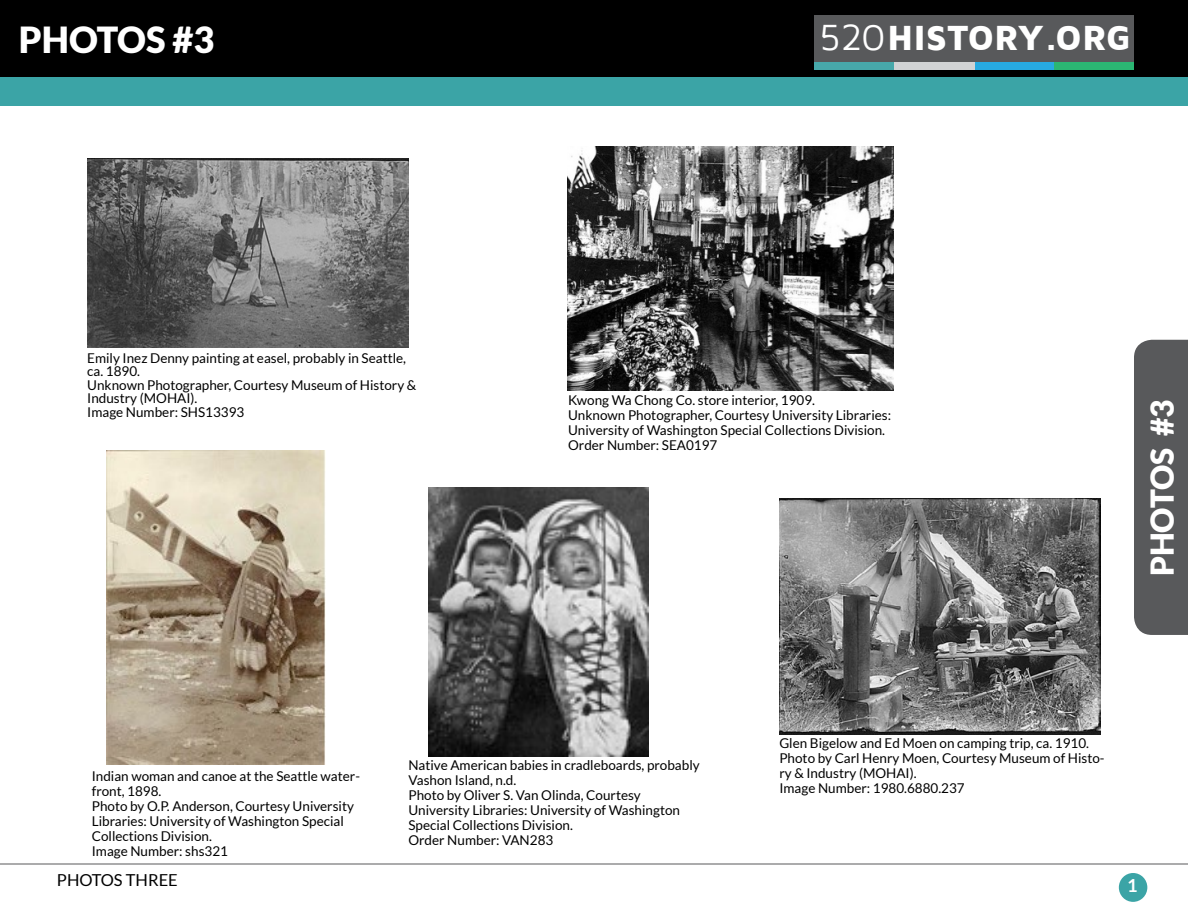
<style>
.page{position:relative;width:1188px;height:918px;background:#fff}
.page>*{position:absolute;margin:0;border:0;box-sizing:border-box;transform-origin:0 0}
.t1{font:900 36px "Lato";color:#fff}
.t2{font:900 35.85px "Maven Pro";color:#fff}
.t3{font:900 31.5px "Lato";color:#fff}
.t4{font:700 18px "Lato";color:#fff}
.t5{font:16.5px "Lato";color:#000}
.t6{font:13.5px/15px "Lato";color:#000}
.s1{font-weight:400;font-size:37.5px}
</style>
<div class="page">
<div style="left:1119px;top:873px;width:28px;height:29px;background:#3ba4a6;border-radius:50%"></div>
<div style="left:1px;top:1px;width:1186px;height:76px;background:#000"></div>
<div style="left:0;top:0;width:1188px;height:77px;border:2px solid #000"></div>
<div style="left:1054px;top:61px;width:80px;height:8px;background:#2bb673"></div>
<div style="left:974px;top:61px;width:80px;height:8px;background:#27aae1"></div>
<div style="left:814px;top:61px;width:80px;height:8px;background:#47a8aa"></div>
<div style="left:894px;top:61px;width:80px;height:8px;background:#d1d3d4"></div>
<div style="left:814px;top:15px;width:320px;height:46px;background:#58595b"></div>
<div style="left:0;top:77px;width:1188px;height:29px;background:#3ba4a6"></div>
<div style="left:1134px;top:340px;width:54px;height:295px;background:#58595b"></div>
<hr style="left:0;top:864px;width:1188px;height:1px;background:#58595b">
<img style="left:87px;top:159px;width:321px;height:188px">
<img style="left:779px;top:499px;width:322px;height:235px">
<img style="left:429px;top:487px;width:220px;height:270px">
<img style="left:107px;top:450px;width:218px;height:315px">
<img style="left:567px;top:147px;width:327px;height:244px">
<h1 class="t1" style="left:19px;top:19px;width:197px">PHOTOS #3</h1>
<h2 class="t2" style="left:819px;top:19px;width:313px"><span class="s1">520</span> HISTORY.ORG</h2>
<p class="t6" style="left:87px;top:351px;width:331px;line-height:13.5px">Emily Inez Denny painting at easel, probably in Seattle, ca. 1890.<br>Unknown Photographer, Courtesy Museum of History &amp;<br>Industry (MOHAI).<br>Image Number: SHS13393</p>
<p class="t6" style="left:568px;top:392px;width:324px">Kwong Wa Chong Co. store interior, 1909.<br>Unknown Photographer, Courtesy University Libraries:<br>University of Washington Special Collections Division.<br>Order Number: SEA0197</p>
<h3 class="t3" style="left:1144px;top:576px;width:179px;rotate:-90deg">PHOTOS #3</h3>
<p class="t6" style="left:92px;top:768px;width:270px">Indian woman and canoe at the Seattle water&shy;front, 1898.<br>Photo by O.P. Anderson, Courtesy University<br>Libraries: University of Washington Special<br>Collections Division.<br>Image Number: shs321</p>
<p class="t6" style="left:408px;top:758px;width:293px">Native American babies in cradleboards, probably Vashon Island, n.d.<br>Photo by Oliver S. Van Olinda, Courtesy University Libraries: University of Washington Special Collections Division.<br>Order Number: VAN283</p>
<p class="t6" style="left:779px;top:736px;width:327px">Glen Bigelow and Ed Moen on camping trip, ca. 1910.<br>Photo by Carl Henry Moen, Courtesy Museum of Histo&shy;ry &amp; Industry (MOHAI).<br>Image Number: 1980.6880.237</p>
<p class="t5" style="left:57px;top:871px;width:122px">PHOTOS THREE</p>
<h3 class="t4" style="left:1127px;top:875px;width:12px">1</h3>
</div>
